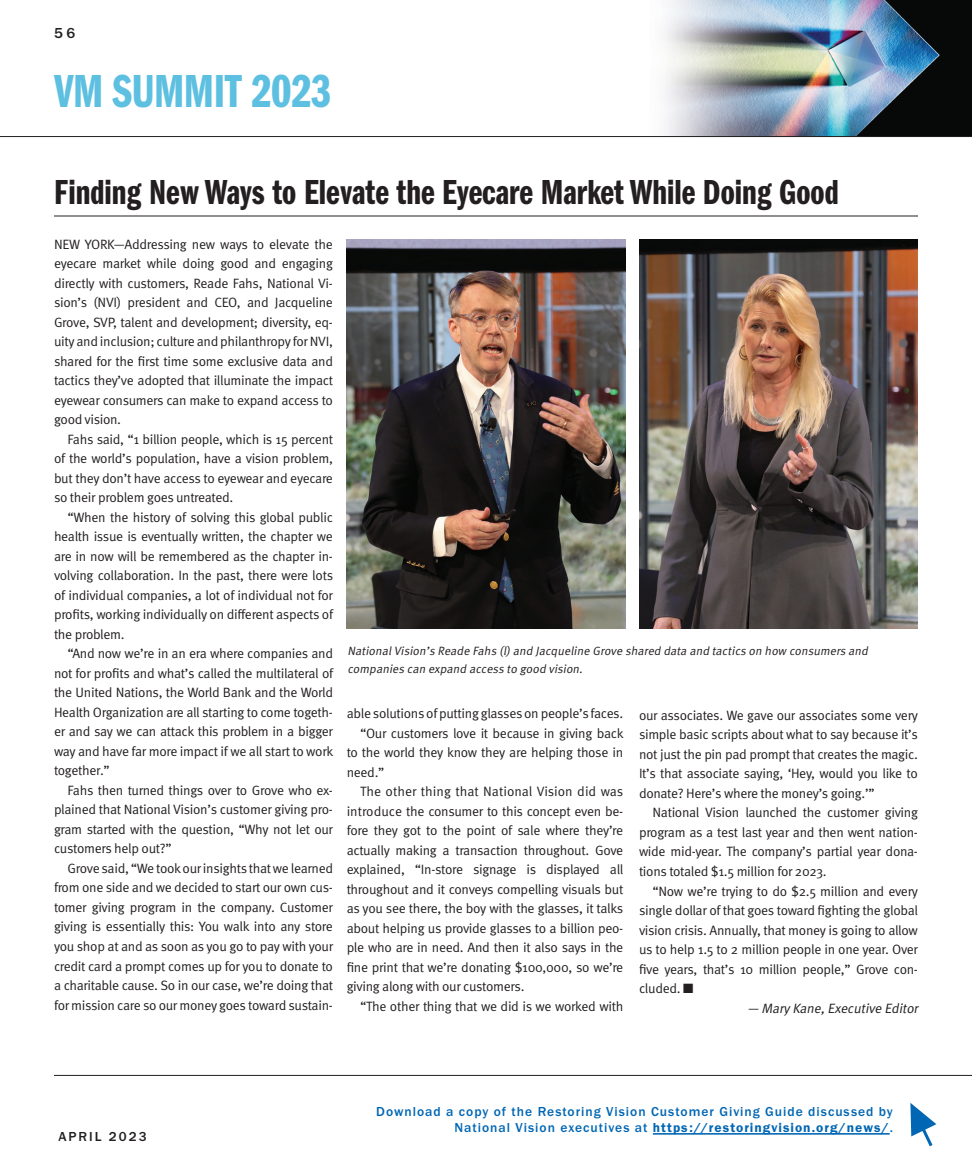
<style>
.page{position:relative;width:972px;height:1175px;background:#fff}
.page>*{position:absolute;margin:0;border:0;box-sizing:border-box;transform-origin:0 0}
.t1{font:48px "Franklin Gothic LT Pro Dm Cm";letter-spacing:-.01em;color:#5dc0e1}
.Blue_Tint_Box_Head_2{font:36px "Franklin Gothic LT Pro Dm Cm";color:#231f20}
.CATEGORY{font:500 15px "Franklin Gothic URW";color:#231f20}
.t2{font:13.5px/19.5px "Meta Pro Norm";letter-spacing:-.025em;color:#231f20;text-align:justify}
.Promo_Text{font:500 13.5px/16.2px "Franklin Gothic URW";letter-spacing:.075em;color:#0166b3;text-align:right}
.t3{font:italic 13.5px "Meta Pro Norm";color:#231f20}
.CATEGORY-2{font:500 13.5px "Franklin Gothic URW";letter-spacing:.15em;color:#231f20}
.t4{font:italic 12px/18px "Meta Pro Norm";color:#231f20}
.s1{font-family:"Franklin Gothic URW Dem";font-weight:400}
</style>
<div class="page">
<img style="left:664px;top:0;width:308px;height:136px">
<hr style="left:54px;top:1075px;width:918px;height:1px;background:#231f20">
<hr style="left:0;top:136px;width:972px;height:1px;background:#231f20">
<hr style="left:54px;top:216px;width:864px;height:1px;background:#231f20">
<img style="left:347px;top:239px;width:279px;height:390px">
<img style="left:639px;top:239px;width:279px;height:390px">
<hr style="left:653px;top:1133px;width:237px;height:1px;background:#0166b3">
<svg style="left:910px;top:1103px;width:26px;height:43px"></svg>
<p class="CATEGORY" style="left:54px;top:24px;width:23px">56</p>
<p class="t1" style="left:54px;top:65px;width:279px">VM SUMMIT 2023</p>
<p class="Blue_Tint_Box_Head_2" style="left:54px;top:172px;width:786px">Finding New Ways to Elevate the Eyecare Market While Doing Good</p>
<p class="t2" style="left:54px;top:233px;width:281px">NEW YORK—Addressing new ways to elevate the eyecare market while doing good and engaging directly with customers, Reade Fahs, National Vi&shy;sion’s (NVI) president and CEO, and Jacqueline Grove, SVP, talent and development; diversity, eq&shy;uity and inclusion; culture and philanthropy for NVI, shared for the first time some exclusive data and tactics they’ve adopted that illuminate the impact eyewear consumers can make to expand access to good vision.</p>
<p class="t2" style="left:54px;top:428px;width:281px;text-indent:14px">Fahs said, “1 billion people, which is 15 percent of the world’s population, have a vision problem, but they don’t have access to eyewear and eyecare so their problem goes untreated.</p>
<p class="t2" style="left:54px;top:506px;width:281px;text-indent:14px">“When the history of solving this global public health issue is eventually written, the chapter we are in now will be remembered as the chapter in&shy;volving collaboration. In the past, there were lots of individual companies, a lot of individual not for profits, working individually on different aspects of the problem.</p>
<p class="t2" style="left:54px;top:643px;width:281px;text-indent:14px">“And now we’re in an era where companies and not for profits and what’s called the multilateral of the United Nations, the World Bank and the World Health Organization are all starting to come togeth&shy;er and say we can attack this problem in a bigger way and have far more impact if we all start to work together.”</p>
<p class="t2" style="left:54px;top:779px;width:281px;text-indent:14px">Fahs then turned things over to Grove who ex&shy;plained that National Vision’s customer giving pro&shy;gram started with the question, “Why not let our customers help out?”</p>
<p class="t2" style="left:54px;top:857px;width:281px;text-indent:14px">Grove said, “We took our insights that we learned from one side and we decided to start our own cus&shy;tomer giving program in the company. Customer giving is essentially this: You walk into any store you shop at and as soon as you go to pay with your credit card a prompt comes up for you to donate to a charitable cause. So in our case, we’re doing that for mission care so our money goes toward sustain-</p>
<p class="t4" style="left:347px;top:641px;width:525px">NationalVision’sReade Fahs(l) and Jacqueline Grove shared data and tacticson how consumersand companiescan expand accessto good vision.</p>
<p class="t2" style="left:639px;top:704px;width:281px">our associates. We gave our associates some very simple basic scripts about what to say because it’s not just the pin pad prompt that creates the magic.<br>It’s that associate saying, ‘Hey, would you like to donate? Here’s where the money’s going.’”</p>
<p class="t2" style="left:639px;top:802px;width:281px;text-indent:14px">National Vision launched the customer giving program as a test last year and then went nation&shy;wide mid-year. The company’s partial year dona&shy;tions totaled $1.5 million for 2023.</p>
<p class="t2" style="left:639px;top:880px;width:281px;text-indent:14px">“Now we’re trying to do $2.5 million and every single dollar of that goes toward fighting the global vision crisis. Annually, that money is going to allow us to help 1.5 to 2 million people in one year. Over five years, that’s 10 million people,” Grove con&shy;cluded. ■</p>
<p class="t3" style="left:748px;top:997px;width:175px">— MaryKane,Executive Editor</p>
<p class="t2" style="left:347px;top:703px;width:278px">able solutions of putting glasses on people’s faces.</p>
<p class="t2" style="left:347px;top:722px;width:279px;text-indent:14px">“Our customers love it because in giving back to the world they know they are helping those in need.”</p>
<p class="t2" style="left:347px;top:781px;width:278px;text-indent:14px">The other thing that National Vision did was introduce the consumer to this concept even be&shy;fore they got to the point of sale where they’re actually making a transaction throughout. Gove explained, “In-store signage is displayed all throughout and it conveys compelling visuals but as you see there, the boy with the glasses, it talks about helping us provide glasses to a billion peo&shy;ple who are in need. And then it also says in the fine print that we’re donating $100,000, so we’re giving along with our customers.</p>
<p class="t2" style="left:360px;top:995px;width:265px">“The other thing that we did is we worked with</p>
<p class="CATEGORY-2" style="left:58px;top:1128px;width:90px">APRIL 2023</p>
<p class="Promo_Text" style="left:376px;top:1103px;width:518px">Download a copy of the Restoring Vision Customer Giving Guide discussed by<br>National Vision executives at <span class="s1">https://restoringvision.org/news/</span>.</p>
</div>
